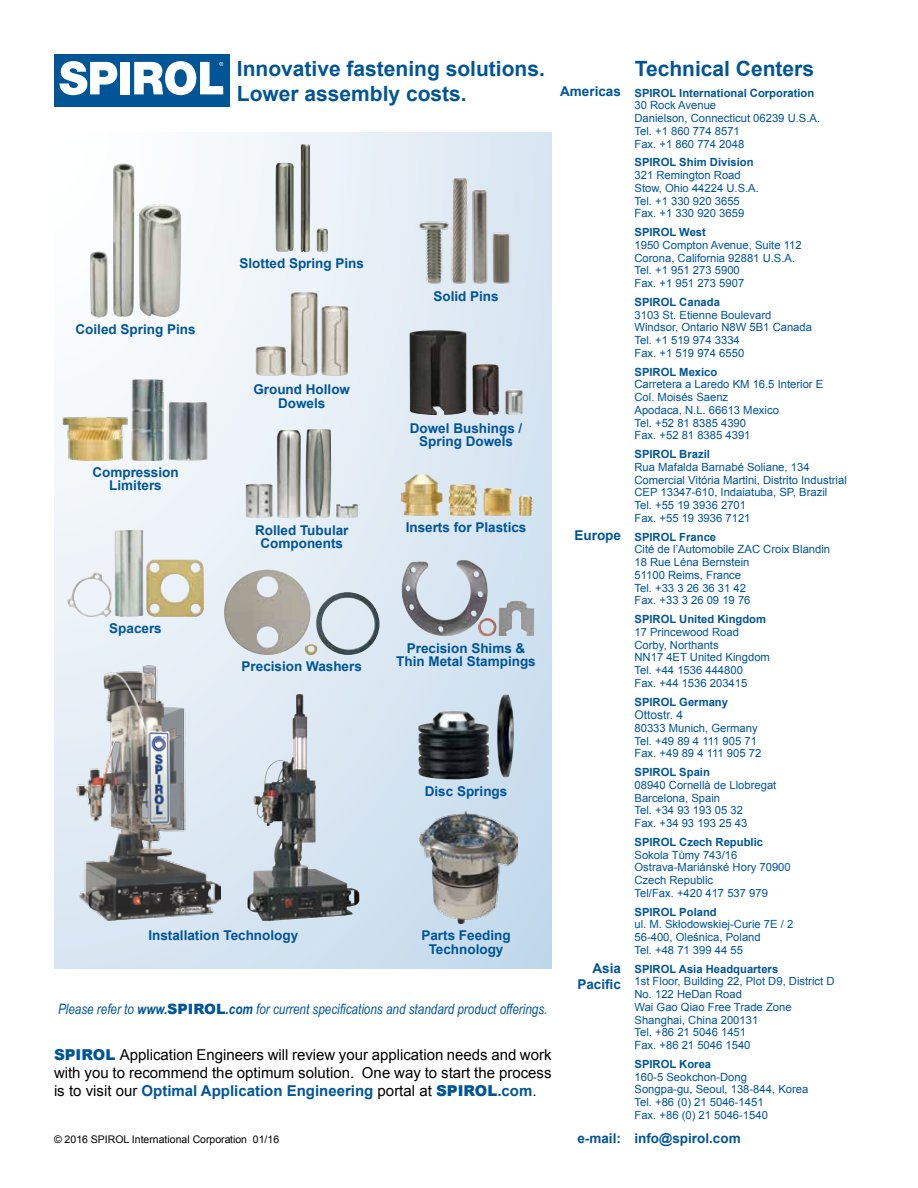
<style>
.page{position:relative;width:918px;height:1188px;background:#fff}
.page>*{position:absolute;margin:0;border:0;box-sizing:border-box;transform-origin:0 0}
.t1{font:700 21px/25.2px "Arial";color:#005596}
.t2{font:15px/18px "Arial";color:#000;text-align:justify}
.t3{font:italic 14.25px "Arial Narrow";color:#005596}
.t4{font:700 13.5px/13.5px "Arial";color:#005596;text-align:center}
.t5{font:12px "Arial";color:#005596}
.t6{font:11.25px/12.8px "Arial";color:#005596}
.t7{font:700 11.25px "Arial";color:#005596}
.t8{font:10.5px "Arial";color:#000}
.s1{font-weight:700}
.s2{font-family:"Arial";font-weight:900;font-style:normal}
.s3{font-weight:900;color:#005596}
.s4{font-weight:700;color:#005596}
</style>
<div class="page">
<svg style="left:54px;top:132px;width:498px;height:837px"></svg>
<div style="left:54px;top:54px;width:176px;height:53px;background:#005596"></div>
<div style="left:120px;top:62px;width:10px;height:32px;background:#fff"></div>
<svg style="left:59px;top:61px;width:59px;height:34px"></svg>
<svg style="left:134px;top:61px;width:89px;height:35px"></svg>
<img style="left:247px;top:694px;width:112px;height:227px">
<img style="left:89px;top:163px;width:93px;height:157px">
<img style="left:246px;top:429px;width:112px;height:90px">
<img style="left:67px;top:530px;width:137px;height:89px">
<img style="left:409px;top:330px;width:114px;height:86px">
<img style="left:401px;top:474px;width:132px;height:43px">
<img style="left:429px;top:560px;width:42px;height:60px">
<img style="left:418px;top:694px;width:97px;height:85px">
<img style="left:418px;top:178px;width:96px;height:106px">
<img style="left:256px;top:292px;width:92px;height:86px">
<img style="left:276px;top:144px;width:52px;height:108px">
<img style="left:224px;top:570px;width:156px;height:85px">
<img style="left:63px;top:379px;width:145px;height:81px">
<img style="left:76px;top:665px;width:144px;height:256px">
<img style="left:419px;top:811px;width:98px;height:112px">
<h1 class="t1" style="left:237px;top:57px;width:310px">Innovative fastening solutions.<br>Lower assembly costs.</h1>
<p class="t4" style="left:560px;top:85px;width:62px">Americas</p>
<p class="t4" style="left:76px;top:323px;width:122px">Coiled Spring Pins</p>
<p class="t4" style="left:92px;top:466px;width:88px">Compression<br>Limiters</p>
<p class="t4" style="left:109px;top:622px;width:54px">Spacers</p>
<p class="t4" style="left:240px;top:257px;width:126px">Slotted Spring Pins</p>
<p class="t4" style="left:253px;top:383px;width:98px">Ground Hollow<br>Dowels</p>
<p class="t4" style="left:255px;top:524px;width:95px">Rolled Tubular<br>Components</p>
<p class="t4" style="left:433px;top:290px;width:67px">Solid Pins</p>
<p class="t4" style="left:410px;top:422px;width:114px">Dowel Bushings /<br>Spring Dowels</p>
<p class="t4" style="left:406px;top:521px;width:122px">Inserts for Plastics</p>
<p class="t4" style="left:242px;top:660px;width:122px">Precision Washers</p>
<p class="t4" style="left:396px;top:642px;width:141px">Precision Shims &amp;<br>Thin Metal Stampings</p>
<p class="t4" style="left:574px;top:529px;width:48px">Europe</p>
<p class="t4" style="left:425px;top:785px;width:84px">Disc Springs</p>
<p class="t4" style="left:148px;top:929px;width:151px">Installation Technology</p>
<p class="t4" style="left:421px;top:929px;width:91px">Parts Feeding<br>Technology</p>
<p class="t3" style="left:58px;top:999px;width:491px">Please refer to <span class="s1">www.</span><span class="s2">SPIROL</span><span class="s1">.com</span> for current specifications and standard product offerings.</p>
<h2 class="t2" style="left:54px;top:1046px;width:499px"><span class="s3">SPIROL</span> Application Engineers will review your application needs and work with you to recommend the optimum solution. One way to start the process is to visit our <span class="s4">Optimal Application Engineering</span> portal at <span class="s3">SPIROL</span><span class="s4">.com</span>.</h2>
<p class="t8" style="left:54px;top:1132px;width:227px">© 2016 SPIROL International Corporation 01/16</p>
<p class="t4" style="left:577px;top:960px;width:45px;line-height:16.2px;text-align:right">Asia<br>Pacific</p>
<p class="t4" style="left:577px;top:1132px;width:45px">e-mail:</p>
<h1 class="t1" style="left:635px;top:57px;width:181px">Technical Centers</h1>
<p class="t7" style="left:635px;top:85px;width:181px">SPIROL International Corporation</p>
<p class="t6" style="left:635px;top:99px;width:187px">30 Rock Avenue<br>Danielson, Connecticut 06239 U.S.A.<br>Tel. +1 860 774 8571<br>Fax. +1 860 774 2048</p>
<p class="t7" style="left:635px;top:155px;width:121px">SPIROL Shim Division</p>
<p class="t6" style="left:635px;top:169px;width:126px">321 Remington Road<br>Stow, Ohio 44224 U.S.A.<br>Tel. +1 330 920 3655<br>Fax. +1 330 920 3659</p>
<p class="t7" style="left:635px;top:225px;width:73px">SPIROL West</p>
<p class="t6" style="left:635px;top:239px;width:169px">1950 Compton Avenue, Suite 112<br>Corona, California 92881 U.S.A.<br>Tel. +1 951 273 5900<br>Fax. +1 951 273 5907</p>
<p class="t7" style="left:635px;top:294px;width:87px">SPIROL Canada</p>
<p class="t6" style="left:635px;top:308px;width:179px">3103 St. Etienne Boulevard<br>Windsor, Ontario N8W 5B1 Canada<br>Tel. +1 519 974 3334<br>Fax. +1 519 974 6550</p>
<p class="t7" style="left:635px;top:364px;width:84px">SPIROL Mexico</p>
<p class="t6" style="left:635px;top:378px;width:190px">Carretera a Laredo KM 16.5 Interior E<br>Col. Moisés Saenz<br>Apodaca, N.L. 66613 Mexico<br>Tel. +52 81 8385 4390<br>Fax. +52 81 8385 4391</p>
<p class="t7" style="left:635px;top:447px;width:77px">SPIROL Brazil</p>
<p class="t6" style="left:635px;top:461px;width:214px">Rua Mafalda Barnabé Soliane, 134<br>Comercial Vitória Martini, Distrito Industrial<br>CEP 13347-610, Indaiatuba, SP, Brazil<br>Tel. +55 19 3936 2701<br>Fax. +55 19 3936 7121</p>
<p class="t7" style="left:635px;top:529px;width:83px">SPIROL France</p>
<p class="t6" style="left:635px;top:543px;width:197px">Cité de l’Automobile ZAC Croix Blandin<br>18 Rue Léna Bernstein<br>51100 Reims, France<br>Tel. +33 3 26 36 31 42<br>Fax. +33 3 26 09 19 76</p>
<p class="t7" style="left:635px;top:612px;width:133px">SPIROL United Kingdom</p>
<p class="t6" style="left:635px;top:626px;width:137px">17 Princewood Road<br>Corby, Northants<br>NN17 4ET United Kingdom<br>Tel. +44 1536 444800<br>Fax. +44 1536 203415</p>
<p class="t7" style="left:635px;top:694px;width:95px">SPIROL Germany</p>
<p class="t5" style="left:635px;top:707px;width:50px">Ottostr. 4</p>
<p class="t6" style="left:635px;top:722px;width:128px">80333 Munich, Germany<br>Tel. +49 89 4 111 905 71<br>Fax. +49 89 4 111 905 72</p>
<p class="t7" style="left:635px;top:765px;width:77px">SPIROL Spain</p>
<p class="t6" style="left:635px;top:779px;width:143px">08940 Cornellà de Llobregat<br>Barcelona, Spain<br>Tel. +34 93 193 05 32<br>Fax. +34 93 193 25 43</p>
<p class="t7" style="left:635px;top:834px;width:130px">SPIROL Czech Republic</p>
<p class="t6" style="left:635px;top:848px;width:158px">Sokola Tůmy 743/16<br>Ostrava-Mariánské Hory 70900<br>Czech Republic<br>Tel/Fax. +420 417 537 979</p>
<p class="t7" style="left:635px;top:904px;width:84px">SPIROL Poland</p>
<p class="t6" style="left:635px;top:918px;width:160px">ul. M. Skłodowskiej-Curie 7E / 2<br>56-400, Oleśnica, Poland<br>Tel. +48 71 399 44 55</p>
<p class="t7" style="left:635px;top:961px;width:145px">SPIROL Asia Headquarters</p>
<p class="t6" style="left:635px;top:975px;width:202px">1st Floor, Building 22, Plot D9, District D<br>No. 122 HeDan Road<br>Wai Gao Qiao Free Trade Zone<br>Shanghai, China 200131<br>Tel. +86 21 5046 1451<br>Fax. +86 21 5046 1540</p>
<p class="t7" style="left:635px;top:1056px;width:78px">SPIROL Korea</p>
<p class="t6" style="left:635px;top:1070px;width:175px">160-5 Seokchon-Dong<br>Songpa-gu, Seoul, 138-844, Korea<br>Tel. +86 (0) 21 5046-1451<br>Fax. +86 (0) 21 5046-1540</p>
<p class="t4" style="left:635px;top:1132px;width:108px">info@spirol.com</p>
</div>
